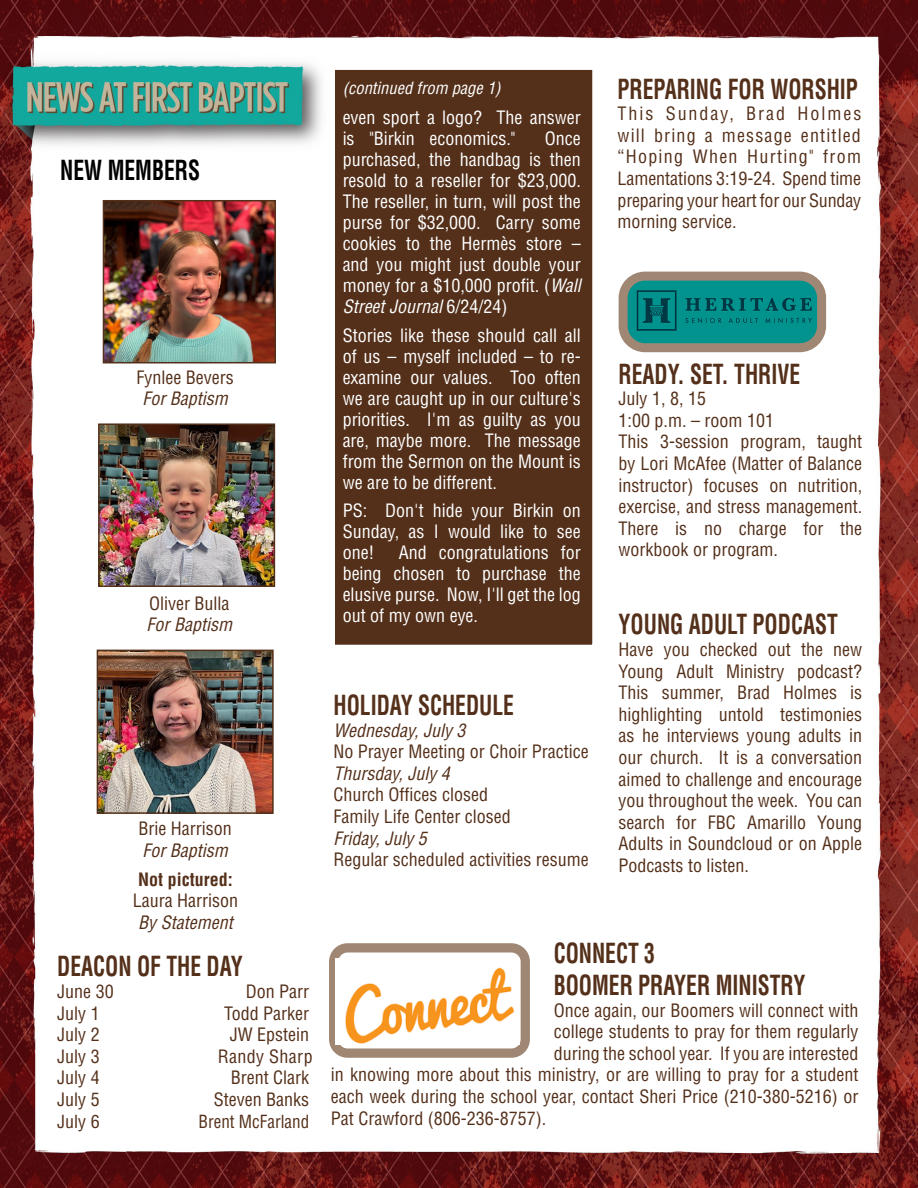
<style>
.page{position:relative;width:918px;height:1188px;background:#fff}
.page>*{position:absolute;margin:0;border:0;box-sizing:border-box;transform-origin:0 0}
.t1{font:700 condensed 27px/32.4px "Helvetica LT Std";color:#54301a;scale:.8 1}
.t2{font:700 condensed 27px "Helvetica LT Std";color:#000;scale:.8 1}
.t3{font:condensed 18px/21.6px "Helvetica LT Std";color:#54301a;text-align:justify}
.t4{font:condensed 18px/21px "Helvetica LT Std";color:#fff;text-align:justify}
.t5{font:italic condensed 18px "Helvetica LT Std";color:#54301a}
.t6{font:700 condensed 18px "Helvetica LT Std";color:#54301a}
.t7{font:condensed 18px "Helvetica LT Std";letter-spacing:.02em;color:#54301a}
.t8{font:condensed 17.7px "Helvetica LT Std";color:#54301a}
.t9{font:italic condensed 16.5px "Helvetica LT Std";color:#fff}
.s1{font-style:italic}
</style>
<div class="page">
<img style="left:0;top:1px;width:918px;height:1187px">
<div style="left:333px;top:68px;width:261px;height:578px;background:#54301a;border:2px solid #fff"></div>
<img style="left:623px;top:277px;width:193px;height:67px">
<div style="left:619px;top:272px;width:207px;height:80px;border:9px solid #a08774;border-radius:22px"></div>
<img style="left:100px;top:653px;width:171px;height:158px">
<div style="left:97px;top:650px;width:177px;height:164px;border:2px solid #54301a"></div>
<img style="left:101px;top:426px;width:171px;height:158px">
<div style="left:98px;top:423px;width:177px;height:164px;border:2px solid #54301a"></div>
<img style="left:106px;top:203px;width:167px;height:157px">
<div style="left:103px;top:200px;width:173px;height:163px;border:2px solid #54301a"></div>
<div style="left:329px;top:943px;width:201px;height:115px;border:9px solid #a08774;border-radius:14px"></div>
<img style="left:336px;top:958px;width:183px;height:86px">
<h1 class="t2" style="left:60px;top:153px;width:176px">NEW MEMBERS</h1>
<p class="t3" style="left:136px;top:366px;width:99px">Fynlee Bevers</p>
<p class="t5" style="left:142px;top:387px;width:87px">For Baptism</p>
<p class="t3" style="left:149px;top:592px;width:82px">Oliver Bulla</p>
<p class="t5" style="left:147px;top:613px;width:87px">For Baptism</p>
<p class="t3" style="left:138px;top:818px;width:95px">Brie Harrison</p>
<p class="t5" style="left:142px;top:839px;width:87px">For Baptism</p>
<p class="t6" style="left:138px;top:868px;width:96px">Not pictured:</p>
<p class="t3" style="left:133px;top:890px;width:107px">Laura Harrison</p>
<p class="t5" style="left:138px;top:911px;width:96px">By Statement</p>
<h1 class="t1" style="left:57px;top:950px;width:233px">DEACON OF THE DAY</h1>
<p class="t3" style="left:57px;top:981px;width:58px">June 30</p>
<p class="t3" style="left:246px;top:981px;width:65px">Don Parr</p>
<p class="t3" style="left:57px;top:1002px;width:44px">July 1</p>
<p class="t3" style="left:224px;top:1002px;width:87px">Todd Parker</p>
<p class="t3" style="left:57px;top:1024px;width:44px">July 2</p>
<p class="t3" style="left:230px;top:1024px;width:81px">JW Epstein</p>
<p class="t3" style="left:57px;top:1045px;width:44px">July 3</p>
<p class="t7" style="left:218px;top:1045px;width:96px">Randy Sharp</p>
<p class="t3" style="left:57px;top:1067px;width:44px">July 4</p>
<p class="t3" style="left:231px;top:1067px;width:80px">Brent Clark</p>
<p class="t3" style="left:57px;top:1089px;width:44px">July 5</p>
<p class="t3" style="left:214px;top:1089px;width:97px">Steven Banks</p>
<p class="t8" style="left:57px;top:1110px;width:44px">July 6</p>
<p class="t8" style="left:199px;top:1110px;width:112px">Brent McFarland</p>
<p class="t9" style="left:343px;top:78px;width:160px">(continued from page 1)</p>
<p class="t4" style="left:343px;top:106px;width:240px">even sport a logo? The answer is "Birkin economics."</p>
<p class="t4" style="left:343px;top:127px;width:240px;text-indent:202px">Once purchased, the handbag is then resold to a reseller for $23,000.<br>The reseller, in turn, will post the purse for $32,000. Carry some cookies to the Hermès store – and you might just double your money for a $10,000 profit. (<span class="s1">Wall Street Journal</span> 6/24/24)</p>
<p class="t4" style="left:343px;top:325px;width:240px">Stories like these should call all of us – myself included – to re&shy;examine our values. Too often we are caught up in our culture's priorities. I'm as guilty as you are, maybe more. The message from the Sermon on the Mount is we are to be different.</p>
<p class="t4" style="left:343px;top:500px;width:240px">PS: Don't hide your Birkin on Sunday, as I would like to see one!</p>
<p class="t4" style="left:343px;top:542px;width:240px;text-indent:56px">And congratulations for being chosen to purchase the elusive purse. Now, I'll get the log out of my own eye.</p>
<h1 class="t1" style="left:333px;top:689px;width:227px">HOLIDAY SCHEDULE</h1>
<p class="t5" style="left:333px;top:719px;width:134px">Wednesday, July 3</p>
<p class="t3" style="left:333px;top:741px;width:257px">No Prayer Meeting or Choir Practice</p>
<p class="t5" style="left:333px;top:762px;width:118px">Thursday, July 4</p>
<p class="t3" style="left:333px;top:784px;width:179px">Church Offices closed<br>Family Life Center closed</p>
<p class="t5" style="left:333px;top:827px;width:95px">Friday, July 5</p>
<p class="t3" style="left:333px;top:849px;width:257px">Regular scheduled activities resume</p>
<h1 class="t1" style="left:618px;top:72px;width:302px">PREPARING FOR WORSHIP</h1>
<p class="t3" style="left:618px;top:103px;width:245px">This Sunday, Brad Holmes will bring a message entitled “Hoping When Hurting" from Lamentations 3:19-24. Spend time preparing your heart for our Sunday morning service.</p>
<h1 class="t1" style="left:619px;top:357px;width:229px">READY. SET. THRIVE</h1>
<p class="t3" style="left:619px;top:388px;width:245px;text-align:left">July 1, 8, 15<br>1:00 p.m. – room 101<br>This 3-session program, taught by Lori McAfee (Matter of Balance instructor) focuses on nutrition, exercise, and stress management.<br>There is no charge for the workbook or program.</p>
<h1 class="t1" style="left:619px;top:608px;width:276px">YOUNG ADULT PODCAST</h1>
<p class="t3" style="left:619px;top:639px;width:245px">Have you checked out the new Young Adult Ministry podcast?<br>This summer, Brad Holmes is highlighting untold testimonies as he interviews young adults in our church. It is a conversation aimed to challenge and encourage you throughout the week. You can search for FBC Amarillo Young Adults in Soundcloud or on Apple Podcasts to listen.</p>
<h1 class="t1" style="left:554px;top:936px;width:316px">CONNECT 3<br>BOOMER PRAYER MINISTRY</h1>
<p class="t3" style="left:554px;top:999px;width:306px">Once again, our Boomers will connect with</p>
<p class="t3" style="left:554px;top:1021px;width:306px">college students to pray for them regularly</p>
<p class="t3" style="left:554px;top:1042px;width:306px">during the school year. If you are interested</p>
<p class="t3" style="left:331px;top:1064px;width:529px">in knowing more about this ministry, or are willing to pray for a student</p>
<p class="t3" style="left:331px;top:1086px;width:529px">each week during the school year, contact Sheri Price (210-380-5216) or</p>
<p class="t3" style="left:331px;top:1107px;width:217px">Pat Crawford (806-236-8757).</p>
</div>
